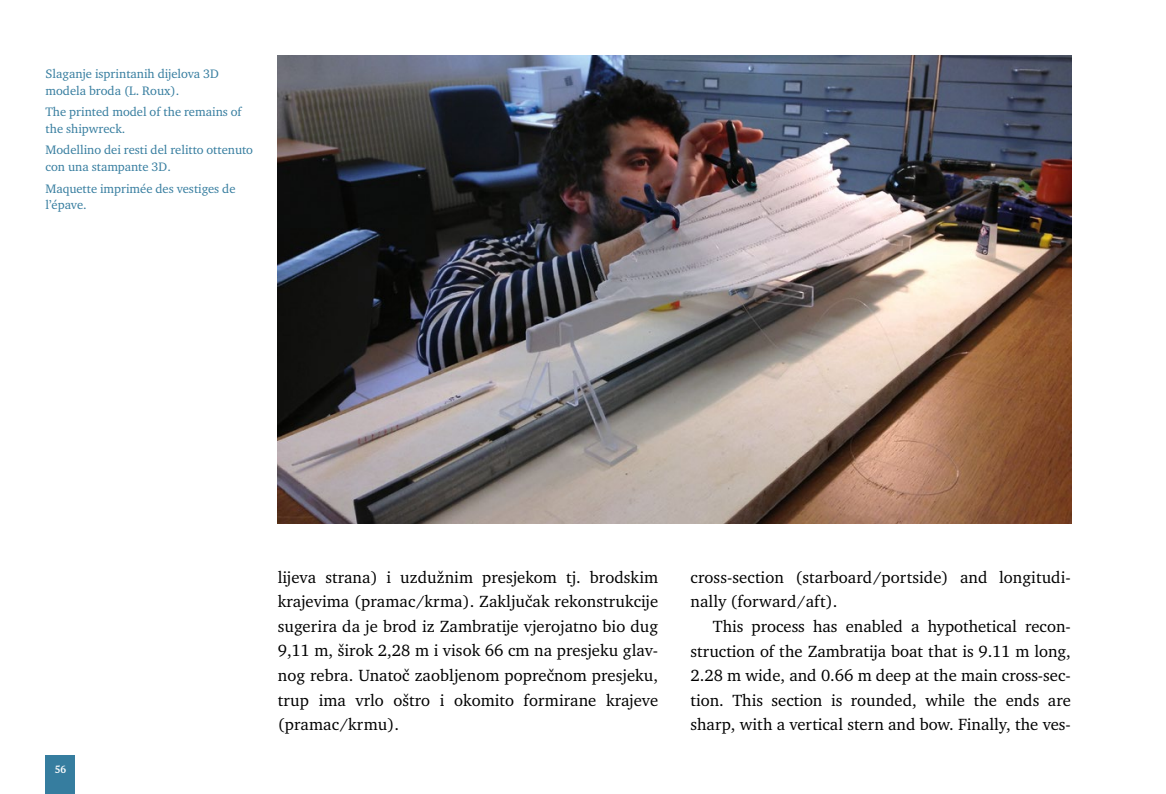
<style>
.page{position:relative;width:1166px;height:794px;background:#fff}
.page>*{position:absolute;margin:0;border:0;box-sizing:border-box;transform-origin:0 0}
.t1{font:16.62px/24.5px "Charter ITC";color:#000;text-align:justify}
.t2{font:12.6px/16.6px "Charter ITC";color:#367d9f}
.t3{font:500 10.5px "More Pro";color:#fff}
</style>
<div class="page">
<div style="left:46px;top:755px;width:29px;height:39px;background:#367d9f"></div>
<img style="left:278px;top:55px;width:793px;height:468px">
<p class="t2" style="left:46px;top:65px;width:175px">Slaganje isprintanih dijelova 3D modela broda (L. Roux).</p>
<p class="t2" style="left:46px;top:103px;width:198px">The printed model of the remains of the shipwreck.</p>
<p class="t2" style="left:46px;top:142px;width:209px">Modellino dei resti del relitto ottenuto con una stampante 3D.</p>
<p class="t2" style="left:46px;top:180px;width:192px">Maquette imprimée des vestiges de l’épave.</p>
<p class="t3" style="left:55px;top:762px;width:13px">56</p>
<p class="t1" style="left:278px;top:565px;width:382px">lijeva strana) i uzdužnim presjekom tj. brodskim krajevima (pramac/krma). Zaključak rekonstrukcije sugerira da je brod iz Zambratije vjerojatno bio dug 9,11 m, širok 2,28 m i visok 66 cm na presjeku glav&shy;nog rebra. Unatoč zaobljenom poprečnom presjeku, trup ima vrlo oštro i okomito formirane krajeve (pramac/krmu).</p>
<p class="t1" style="left:690px;top:565px;width:382px">cross-section (starboard/portside) and longitudi-</p>
<p class="t1" style="left:690px;top:589px;width:148px">nally (forward/aft).</p>
<p class="t1" style="left:713px;top:614px;width:359px">This process has enabled a hypothetical recon-</p>
<p class="t1" style="left:690px;top:638px;width:382px">struction of the Zambratija boat that is 9.11 m long,</p>
<p class="t1" style="left:690px;top:663px;width:382px">2.28 m wide, and 0.66 m deep at the main cross-sec-</p>
<p class="t1" style="left:690px;top:687px;width:382px">tion. This section is rounded, while the ends are</p>
<p class="t1" style="left:690px;top:712px;width:382px">sharp, with a vertical stern and bow. Finally, the ves-</p>
</div>
